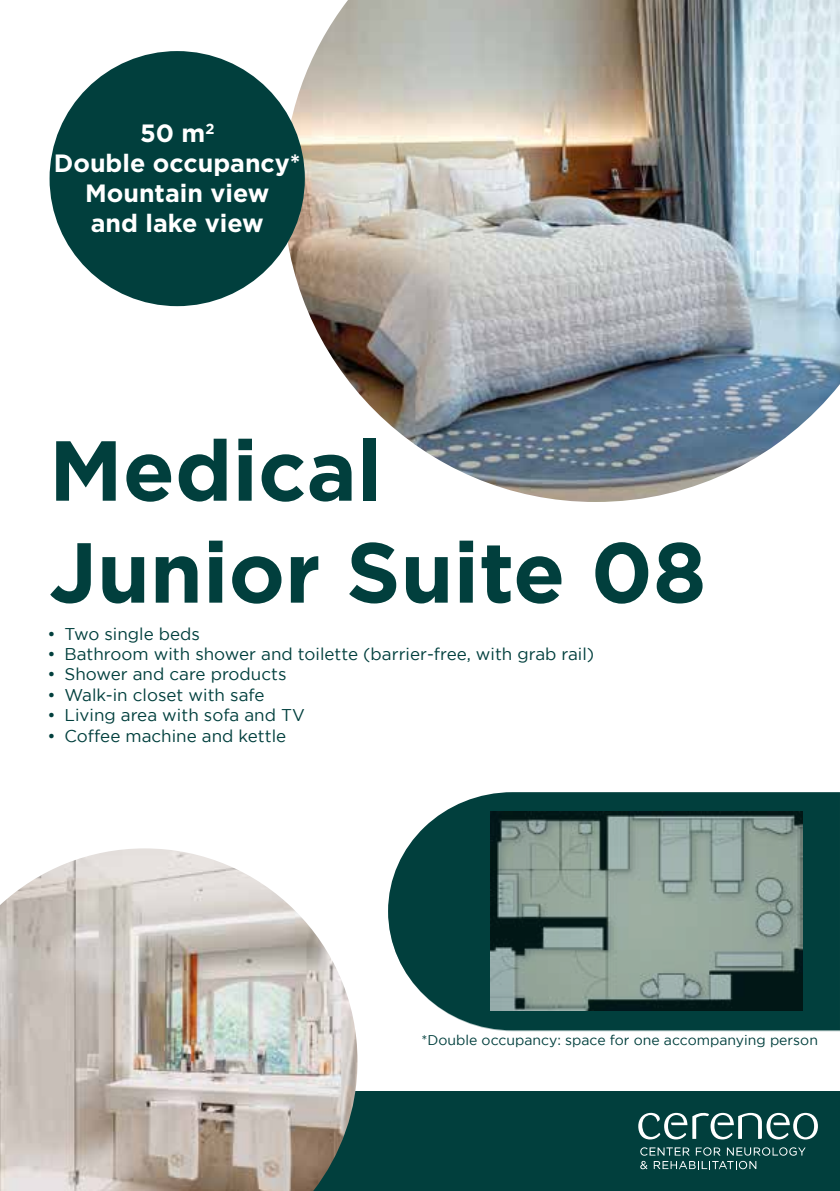
<style>
.page{position:relative;width:840px;height:1191px;background:#fff}
.page>*{position:absolute;margin:0;border:0;box-sizing:border-box;transform-origin:0 0}
.t1{font:700 85px/102px "Gotham";color:#013f3d}
.t2{font:700 25px/30px "Gotham";color:#fff;text-align:center}
.t3{font:17px/20.4px "Gotham";color:#013f3d}
.t4{font:14px "Gotham";color:#013f3d}
</style>
<div class="page">
<div style="left:0;top:1091px;width:839px;height:100px;background:#013f3d"></div>
<svg style="left:638px;top:1112px;width:179px;height:27px"></svg>
<svg style="left:640px;top:1147px;width:165px;height:22px"></svg>
<svg style="left:388px;top:793px;width:451px;height:238px;background:#567772"></svg>
<img style="left:283px;top:0;width:556px;height:502px">
<div style="left:50px;top:51px;width:255px;height:255px;background:#013f3d;border-radius:50%"></div>
<img style="left:0;top:848px;width:357px;height:343px">
<h2 class="t2" style="left:54px;top:120px;width:248px">50 m<sup>2<br></sup>Double occupancy*<br>Mountain view<br>and lake view</h2>
<h1 class="t1" style="left:49px;top:425px;width:658px">Medical<br>Junior Suite 08</h1>
<p class="t3" style="left:47px;top:624px;width:548px">ï Two single beds<br>ï Bathroom with shower and toilette (barrier-free, with grab rail) ï Shower and care products<br>ï Walk-in closet with safe<br>ï Living area with sofa and TV<br>ï Coffee machine and kettle</p>
<p class="t4" style="left:421px;top:1035px;width:398px">*Double occupancy: space for one accompanying person</p>
</div>
